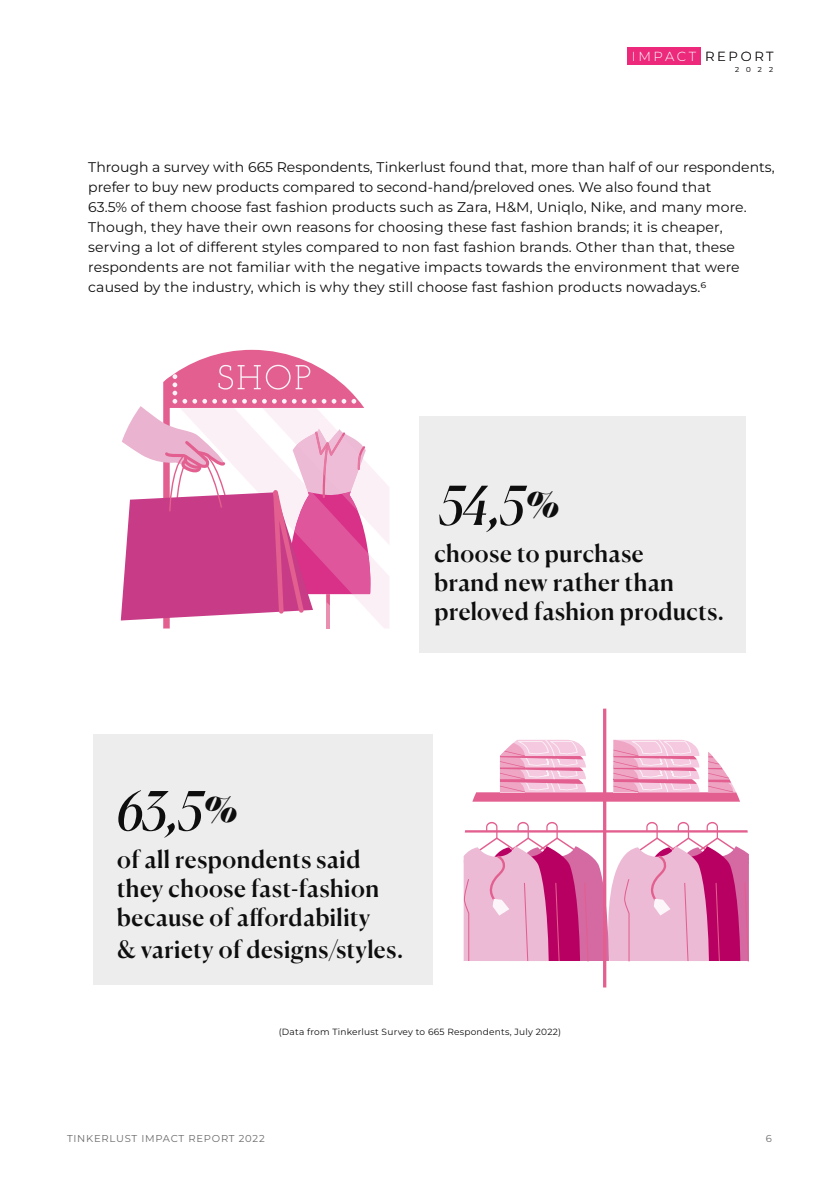
<style>
.page{position:relative;width:840px;height:1191px;background:#fff}
.page>*{position:absolute;margin:0;border:0;box-sizing:border-box;transform-origin:0 0}
.t1{font:italic 53.8px "Canela";color:#0e0e0e}
.t2{font:italic 53.6px "Canela";color:#0e0e0e}
.t3{font:500 24px/28.8px "Canela";letter-spacing:.02em;color:#0e0e0e}
.t4{font:14px/20px "Montserrat";letter-spacing:.01em;color:#0e0e0e}
.t5{font:300 13.2px "Montserrat";letter-spacing:.2em;color:#fff}
.t6{font:10px "Montserrat";letter-spacing:.075em;color:#6b6b6b}
.t7{font:9px "Montserrat";letter-spacing:.025em;color:#0e0e0e}
.t8{font:300 7.2px "Montserrat";color:#231f20}
.s1{color:#231f20}
</style>
<div class="page">
<div style="left:419px;top:417px;width:326px;height:236px;background:#ededed"></div>
<div style="left:93px;top:734px;width:339px;height:251px;background:#ededed"></div>
<svg style="left:463px;top:708px;width:285px;height:279px"></svg>
<svg style="left:121px;top:350px;width:268px;height:278px"></svg>
<div style="left:626px;top:48px;width:74px;height:17px;background:#ec297b"></div>
<p class="t5" style="left:631px;top:48px;width:143px">IMPACT <span class="s1">REPORT</span></p>
<p class="t8" style="left:734px;top:64px;width:39px">2022</p>
<p class="t4" style="left:88px;top:157px;width:687px">Through a survey with 665 Respondents, Tinkerlust found that, more than half of our respondents, prefer to buy new products compared to second-hand/preloved ones. We also found that<br>63.5% of them choose fast fashion products such as Zara, H&amp;M, Uniqlo, Nike, and many more.<br>Though, they have their own reasons for choosing these fast fashion brands; it is cheaper, serving a lot of different styles compared to non fast fashion brands. Other than that, these respondents are not familiar with the negative impacts towards the environment that were caused by the industry, which is why they still choose fast fashion products nowadays.6</p>
<h2 class="t2" style="left:438px;top:464px;width:120px">54,5<sup>%</sup></h2>
<h3 class="t3" style="left:434px;top:537px;width:291px">choose to purchase<br>brand new rather than preloved fashion products.</h3>
<h1 class="t1" style="left:116px;top:769px;width:121px">63,5<sup>%</sup></h1>
<h3 class="t3" style="left:117px;top:843px;width:263px">of all respondents said they choose fast-fashion because of a-ordability</h3>
<h3 class="t3" style="left:117px;top:933px;width:287px">&amp; variety of designs/styles.</h3>
<p class="t7" style="left:278px;top:1025px;width:284px">(Data from Tinkerlust Survey to 665 Respondents, July 2022)</p>
<p class="t6" style="left:67px;top:1131px;width:199px">TINKERLUST IMPACT REPORT 2022</p>
<p class="t6" style="left:765px;top:1131px;width:8px">6</p>
</div>
